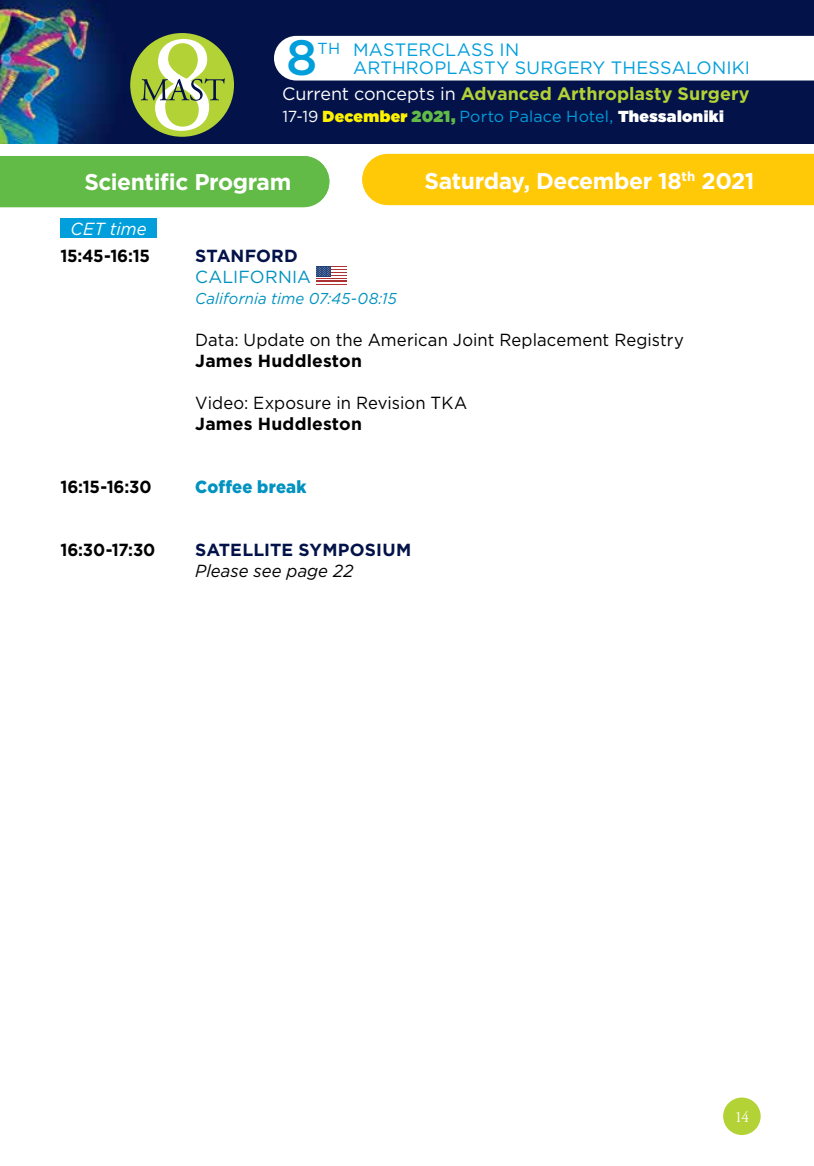
<style>
.page{position:relative;width:814px;height:1166px;background:#fff}
.page>*{position:absolute;margin:0;border:0;box-sizing:border-box;transform-origin:0 0}
.t1{font:500 49.52px "Gotham Greek";color:#009edb}
.t2{font:700 22.75px "Gotham Greek";letter-spacing:-.02em;color:#fff}
.t3{font:700 17.85px "Gotham Greek";color:#b3d235}
.t4{font:17.85px "Gotham Greek";letter-spacing:.01em;color:#009edb}
.t5{font:17.5px "Gotham Greek";letter-spacing:.005em;color:#000;scale:.95 1}
.t6{font:700 17.5px "Gotham Greek";letter-spacing:.01em;color:#000;scale:.95 1}
.t7{font:700 17.5px "Gotham Greek";letter-spacing:.01em;color:#000}
.t8{font:700 17.5px "Gotham Greek";letter-spacing:.01em;color:#031248}
.t9{font:italic 17.5px "Gotham Greek";letter-spacing:.005em;color:#000;scale:.95 1}
.t10{font:900 17.5px "Gotham Greek";letter-spacing:.01em;color:#0092c0;scale:.95 1}
.t11{font:17.5px "Gotham Greek";color:#0092c0}
.t12{font:italic 17.5px "Gotham Greek";letter-spacing:.005em;color:#fff;scale:.95 1}
.t13{font:15.92px "Gotham Greek";letter-spacing:.005em;color:#009edb}
.t14{font:italic 15.75px "Gotham Greek";letter-spacing:.005em;color:#0092c0;scale:.95 1}
.t15{font:15.75px "Adobe Garamond Pro";color:#fff;scale:.95 1}
.s1{font-weight:400;color:#fff}
.s2{color:#fff}
.s3{font-weight:900;color:#fff200}
.s4{font-weight:900;color:#62bb46}
.s5{font-weight:900;color:#fff}
</style>
<div class="page">
<div style="left:136px;top:0;width:678px;height:144px;background:#031248"></div>
<svg style="left:274px;top:36px;width:540px;height:45px"></svg>
<img style="left:0;top:0;width:136px;height:144px">
<div style="left:130px;top:33px;width:104px;height:104px;background:#b3d235;border-radius:50%"></div>
<svg style="left:141px;top:39px;width:84px;height:92px"></svg>
<div style="left:362px;top:154px;width:452px;height:51px;background:#ffc907"></div>
<div style="left:0;top:156px;width:329px;height:51px;background:#62bb46"></div>
<hr style="left:316px;top:266px;width:31px;height:2px;background:#ae3233">
<hr style="left:316px;top:269px;width:31px;height:2px;background:#ae3233">
<hr style="left:316px;top:272px;width:31px;height:1px;background:#ae3233">
<hr style="left:316px;top:275px;width:31px;height:1px;background:#ae3233">
<hr style="left:316px;top:278px;width:31px;height:1px;background:#ae3233">
<hr style="left:316px;top:281px;width:31px;height:1px;background:#ae3233">
<hr style="left:316px;top:284px;width:31px;height:1px;background:#ae3233">
<svg style="left:316px;top:266px;width:15px;height:10px"></svg>
<svg style="left:316px;top:267px;width:14px;height:9px"></svg>
<div style="left:60px;top:219px;width:97px;height:19px;background:#009edb"></div>
<div style="left:723px;top:1097px;width:37px;height:38px;background:#b3d235;border-radius:50%"></div>
<h1 class="t1" style="left:286px;top:29px;width:33px">8</h1>
<p class="t13" style="left:317px;top:40px;width:24px">TH</p>
<p class="t4" style="left:353px;top:40px;width:167px">MASTERCLASS IN</p>
<p class="t4" style="left:353px;top:58px;width:398px">ARTHROPLASTY SURGERY THESSALONIKI</p>
<p class="t3" style="left:282px;top:83px;width:469px"><span class="s1">Current concepts in</span> Advanced Arthroplasty Surgery</p>
<p class="t13" style="left:282px;top:108px;width:442px"><span class="s2">17-19</span> <span class="s3">December</span> <span class="s4">2021,</span> Porto Palace Hotel, <span class="s5">Thessaloniki</span></p>
<h2 class="t2" style="left:84px;top:169px;width:208px">Scientific Program</h2>
<p class="t12" style="left:71px;top:219px;width:81px">CET time</p>
<h2 class="t2" style="left:424px;top:167px;width:331px">Saturday, December 18<sup>th</sup> 2021</h2>
<p class="t6" style="left:60px;top:246px;width:96px">15:45-16:15</p>
<p class="t8" style="left:195px;top:246px;width:104px">STANFORD</p>
<p class="t11" style="left:195px;top:267px;width:26px">California</p>
<p class="t14" style="left:195px;top:290px;width:214px">California time 07:45-08:15</p>
<p class="t5" style="left:195px;top:330px;width:516px">Data: Update on the American Joint Replacement Registry</p>
<p class="t7" style="left:195px;top:351px;width:168px">James Huddleston</p>
<p class="t5" style="left:195px;top:393px;width:288px">Video: Exposure in Revision TKA</p>
<p class="t7" style="left:195px;top:414px;width:168px">James Huddleston</p>
<p class="t6" style="left:60px;top:477px;width:97px">16:15-16:30</p>
<p class="t10" style="left:195px;top:477px;width:119px">Coffee break</p>
<p class="t6" style="left:60px;top:540px;width:101px">16:30-17:30</p>
<p class="t8" style="left:195px;top:540px;width:217px">SATELLITE SYMPOSIUM</p>
<p class="t9" style="left:195px;top:561px;width:168px">Please see page 22</p>
<p class="t15" style="left:734px;top:1107px;width:16px">14</p>
</div>
